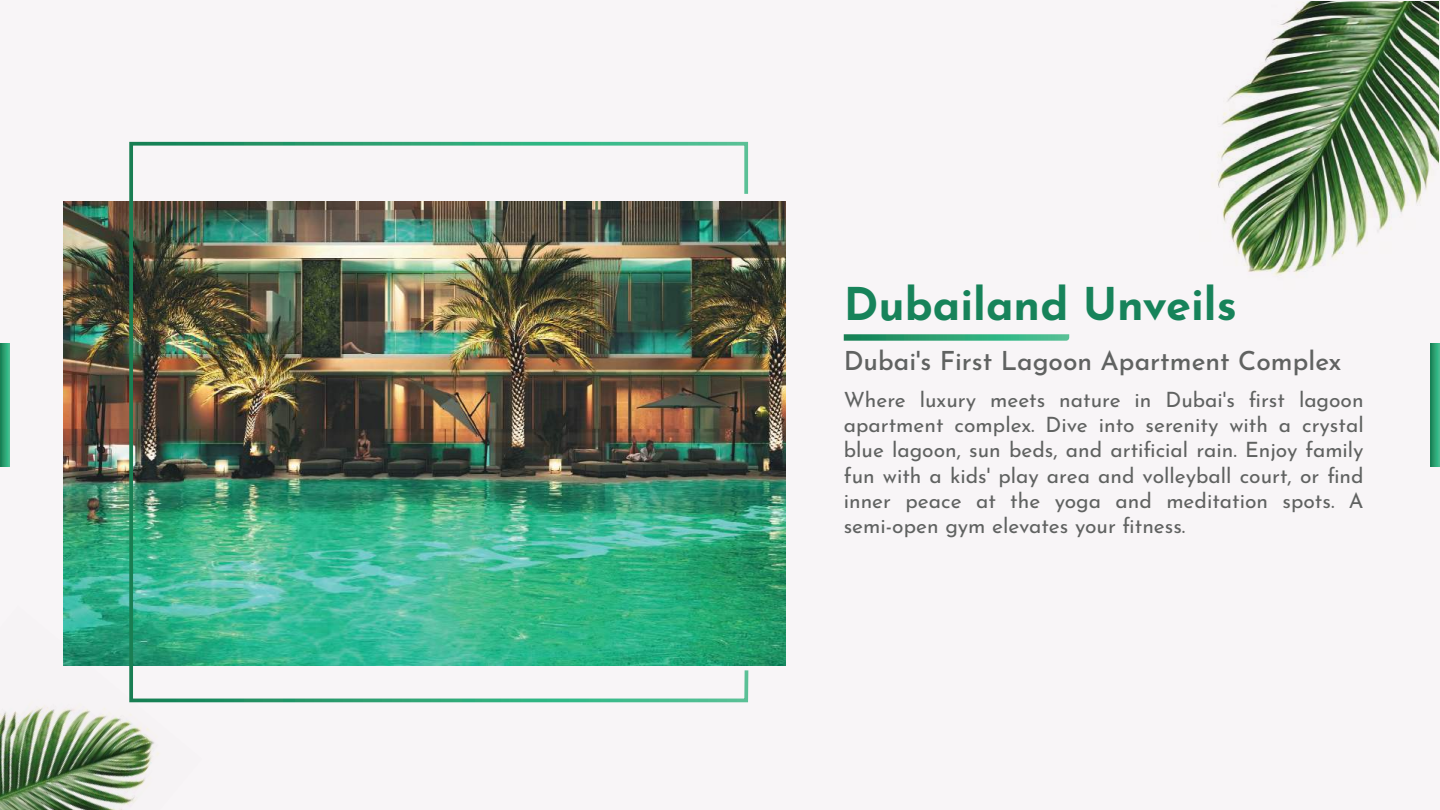
<style>
.page{position:relative;width:1440px;height:810px;background:#f8f5f7}
.page>*{position:absolute;margin:0;border:0;box-sizing:border-box;transform-origin:0 0}
.t1{font:700 45px "Josefin Sans";color:#17835a}
.t2{font:500 26.25px "Josefin Sans";color:#606261}
.t3{font:21px/25.2px "Josefin Sans";color:#606261;text-align:justify}
</style>
<div class="page">
<img style="left:0;top:606px;width:159px;height:204px">
<img style="left:1212px;top:2px;width:226px;height:274px">
<svg style="left:844px;top:334px;width:225px;height:7px;background:#40ab81"></svg>
<svg style="left:0;top:344px;width:10px;height:122px"></svg>
<img style="left:64px;top:201px;width:721px;height:465px">
<img style="left:127px;top:141px;width:623px;height:563px">
<svg style="left:1430px;top:344px;width:10px;height:122px"></svg>
<h1 class="t1" style="left:844px;top:264px;width:395px">Dubailand Unveils</h1>
<p class="t2" style="left:844px;top:338px;width:499px">Dubai's First Lagoon Apartment Complex</p>
<p class="t3" style="left:844px;top:384px;width:521px">Where luxury meets nature in Dubai's first lagoon apartment complex. Dive into serenity with a crystal blue lagoon, sun beds, and artificial rain. Enjoy family fun with a kids' play area and volleyball court, or find inner peace at the yoga and meditation spots. A semi-open gym elevates your fitness.</p>
</div>
